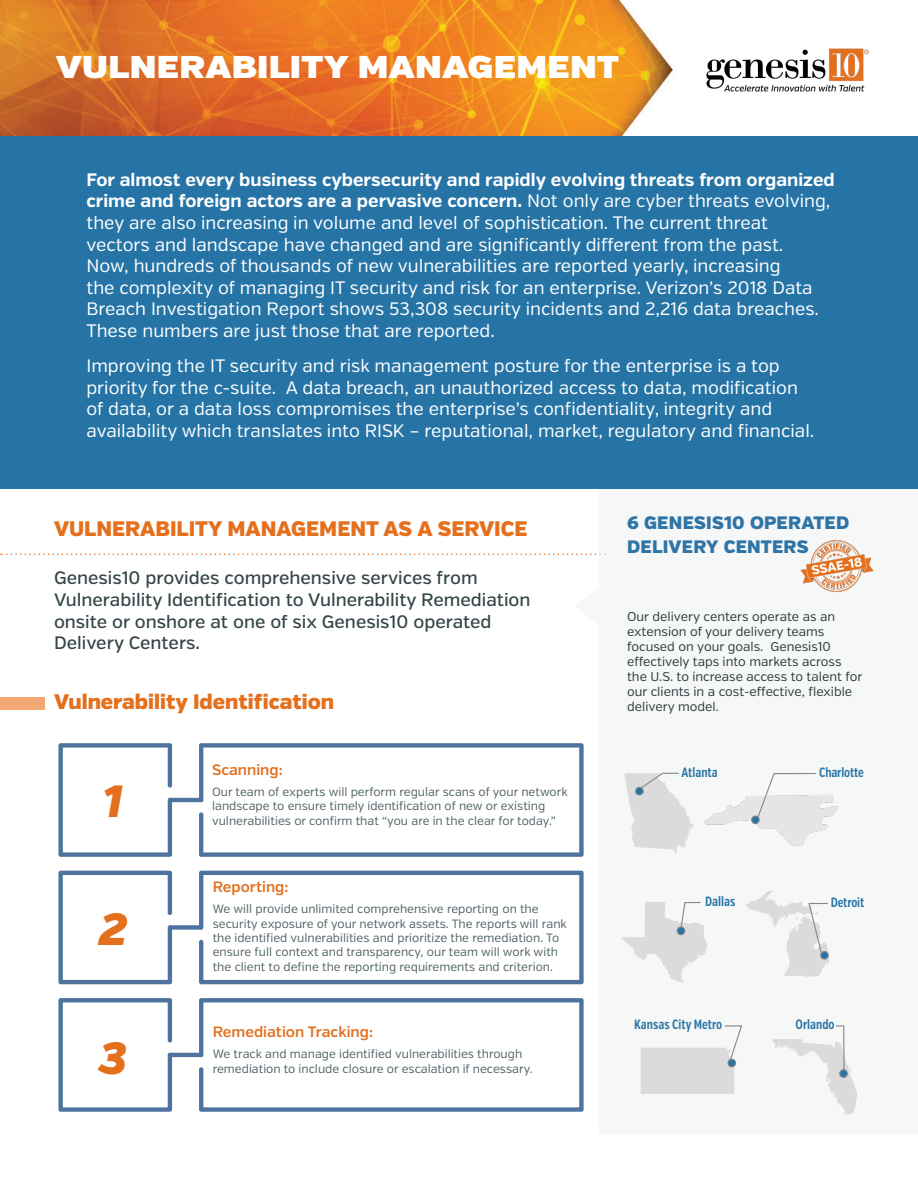
<style>
.page{position:relative;width:918px;height:1188px;background:#fff}
.page>*{position:absolute;margin:0;border:0;box-sizing:border-box;transform-origin:0 0}
.t1{font:italic 900 45px "Verb";color:#e4701e}
.t2{font:31.5px "Verb Ultra";letter-spacing:.01em;color:#fff;scale:1.12 1}
.t3{font:900 21px "Verb";color:#e4701e}
.t4{font:18px/21.6px "Verb";color:#fff}
.t5{font:500 18px/21.6px "Verb";color:#354548}
.t6{font:900 18px/24.6px "Verb";letter-spacing:.01em;color:#2f74a6}
.t7{font:600 15px "Verb";color:#e3701f}
.t8{font:600 13.5px "Verb Comp";color:#2674a6}
.t9{font:12.75px/15px "Verb";color:#2d3c3e}
.t10{font:12px/14.4px "Verb";color:#526468}
.s1{font-weight:700}
</style>
<div class="page">
<svg style="left:0;top:554px;width:597px;height:1px"></svg>
<img style="left:0;top:0;width:675px;height:136px">
<div style="left:599px;top:488px;width:319px;height:646px;background:#f2f3f4"></div>
<div style="left:0;top:136px;width:918px;height:352px;background:#2674a6"></div>
<img style="left:706px;top:48px;width:163px;height:44px">
<div style="left:0;top:697px;width:44px;height:13px;background:#f1a873"></div>
<svg style="left:641px;top:1025px;width:101px;height:69px"></svg>
<div style="left:728px;top:1059px;width:8px;height:8px;background:#2674a6;border-radius:50%"></div>
<div style="left:727px;top:1059px;width:9px;height:8px;border:1px solid #878787;border-radius:50%"></div>
<img style="left:704px;top:794px;width:134px;height:52px">
<svg style="left:757px;top:773px;width:60px;height:46px"></svg>
<div style="left:752px;top:816px;width:7px;height:8px;background:#2674a6;border-radius:50%"></div>
<div style="left:751px;top:815px;width:9px;height:9px;border:1px solid #878787;border-radius:50%"></div>
<svg style="left:624px;top:772px;width:70px;height:81px"></svg>
<div style="left:636px;top:787px;width:7px;height:8px;background:#2674a6;border-radius:50%"></div>
<div style="left:635px;top:787px;width:9px;height:8px;border:1px solid #878787;border-radius:50%"></div>
<svg style="left:773px;top:1025px;width:84px;height:89px"></svg>
<div style="left:840px;top:1070px;width:7px;height:7px;background:#2674a6;border-radius:50%"></div>
<div style="left:839px;top:1069px;width:9px;height:9px;border:1px solid #878787;border-radius:50%"></div>
<svg style="left:746px;top:891px;width:84px;height:86px"></svg>
<div style="left:821px;top:952px;width:7px;height:7px;background:#2674a6;border-radius:50%"></div>
<div style="left:820px;top:951px;width:9px;height:9px;border:1px solid #878787;border-radius:50%"></div>
<svg style="left:622px;top:902px;width:85px;height:81px"></svg>
<div style="left:677px;top:927px;width:8px;height:8px;background:#2674a6;border-radius:50%"></div>
<div style="left:677px;top:927px;width:8px;height:8px;border:1px solid #878787;border-radius:50%"></div>
<img style="left:800px;top:540px;width:74px;height:52px">
<svg style="left:58px;top:871px;width:114px;height:113px"></svg>
<svg style="left:199px;top:871px;width:385px;height:113px"></svg>
<div style="left:168px;top:925px;width:35px;height:5px;background:#4d739e;border-radius:2px"></div>
<svg style="left:58px;top:998px;width:114px;height:114px"></svg>
<svg style="left:199px;top:998px;width:385px;height:114px"></svg>
<hr style="left:168px;top:1053px;width:35px;height:4px;background:#4d739e;border-radius:2px">
<svg style="left:58px;top:743px;width:114px;height:114px"></svg>
<svg style="left:199px;top:743px;width:385px;height:114px"></svg>
<hr style="left:168px;top:798px;width:35px;height:4px;background:#4d739e;border-radius:2px">
<p class="t2" style="left:56px;top:48px;width:504px">VULNERABILITY MANAGEMENT</p>
<p class="t4" style="left:86px;top:169px;width:750px"><span class="s1">For almost every business cybersecurity and rapidly evolving threats from organized crime and foreign actors are a pervasive concern.</span> Not only are cyber threats evolving, they are also increasing in volume and level of sophistication. The current threat vectors and landscape have changed and are significantly different from the past.<br>Now, hundreds of thousands of new vulnerabilities are reported yearly, increasing<br>the complexity of managing IT security and risk for an enterprise. Verizon’s 2018 Data Breach Investigation Report shows 53,308 security incidents and 2,216 data breaches.<br>These numbers are just those that are reported.</p>
<p class="t4" style="left:86px;top:355px;width:729px">Improving the IT security and risk management posture for the enterprise is a top priority for the c-suite. A data breach, an unauthorized access to data, modification of data, or a data loss compromises the enterprise’s confidentiality, integrity and availability which translates into RISK – reputational, market, regulatory and financial.</p>
<p class="t3" style="left:54px;top:516px;width:475px">VULNERABILITY MANAGEMENT AS A SERVICE</p>
<p class="t5" style="left:54px;top:568px;width:478px">Genesis10 provides comprehensive services from Vulnerability Identification to Vulnerability Remediation onsite or onshore at one of six Genesis10 operated Delivery Centers.</p>
<p class="t3" style="left:54px;top:689px;width:282px">Vulnerability Identification</p>
<p class="t1" style="left:103px;top:774px;width:22px">1</p>
<p class="t1" style="left:99px;top:902px;width:30px">2</p>
<p class="t1" style="left:99px;top:1031px;width:30px">3</p>
<p class="t7" style="left:212px;top:760px;width:72px">Scanning:</p>
<p class="t10" style="left:212px;top:785px;width:357px">Our team of experts will perform regular scans of your network landscape to ensure timely identification of new or existing vulnerabilities or confirm that “you are in the clear for today.”</p>
<p class="t7" style="left:213px;top:878px;width:77px">Reporting:</p>
<p class="t10" style="left:213px;top:902px;width:356px">We will provide unlimited comprehensive reporting on the security exposure of your network assets. The reports will rank the identified vulnerabilities and prioritize the remediation. To ensure full context and transparency, our team will work with the client to define the reporting requirements and criterion.</p>
<p class="t7" style="left:213px;top:1023px;width:162px">Remediation Tracking:</p>
<p class="t10" style="left:213px;top:1047px;width:322px">We track and manage identified vulnerabilities through remediation to include closure or escalation if necessary.</p>
<p class="t6" style="left:627px;top:511px;width:224px">6 GENESIS10 OPERATED<br>DELIVERY CENTERS</p>
<p class="t9" style="left:627px;top:609px;width:237px">Our delivery centers operate as an extension of your delivery teams focused on your goals. Genesis10 effectively taps into markets across the U.S. to increase access to talent for our clients in a cost-effective, flexible delivery model.</p>
<p class="t8" style="left:681px;top:764px;width:38px">Atlanta</p>
<p class="t8" style="left:819px;top:764px;width:46px">Charlotte</p>
<p class="t8" style="left:705px;top:893px;width:32px">Dallas</p>
<p class="t8" style="left:831px;top:894px;width:35px">Detroit</p>
<p class="t8" style="left:634px;top:1017px;width:90px">Kansas City Metro</p>
<p class="t8" style="left:796px;top:1017px;width:41px">Orlando</p>
</div>
